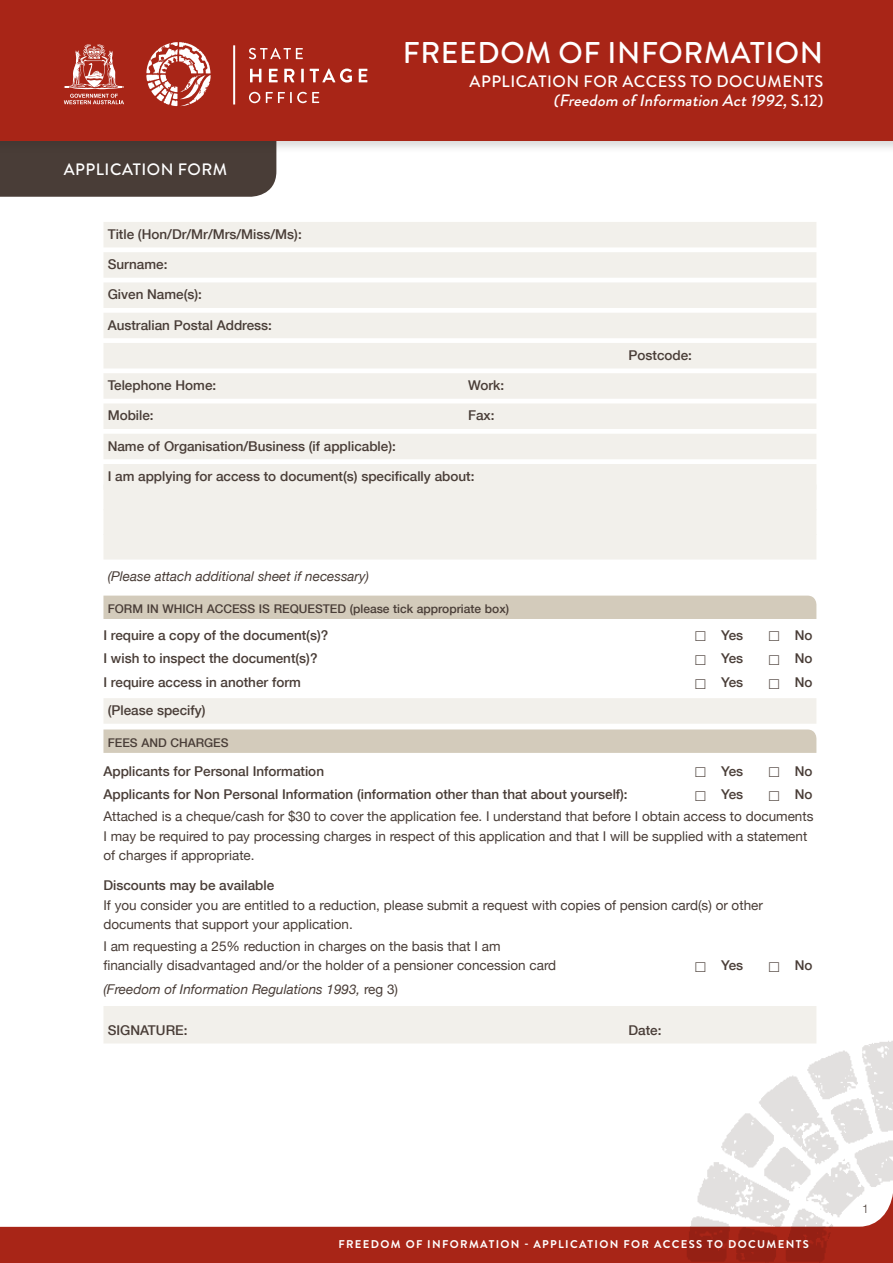
<style>
.page{position:relative;width:893px;height:1263px;background:#fff}
.page>*{position:absolute;margin:0;border:0;box-sizing:border-box;transform-origin:0 0}
.t1{font:500 30px "Brandon Grotesque";letter-spacing:.02em;color:#fff}
.t2{font:500 16.5px/19.5px "Brandon Grotesque";letter-spacing:.03em;color:#fff;text-align:right}
.t3{font:500 13.5px "Helvetica Neue";color:#493d37}
.t4{font:13.5px/19.5px "Helvetica Neue";color:#493d37}
.t5{font:italic 13.5px "Helvetica Neue";color:#493d37}
.t6{font:500 12px "Helvetica Neue";color:#493d37}
.t7{font:300 12px "Helvetica Neue LT Std";color:#493d37}
.t8{font:700 11.25px "Brandon Grotesque";letter-spacing:.12em;color:#fff}
.s1{font-style:italic}
.s2{font-style:normal}
</style>
<div class="page">
<div style="left:103px;top:222px;width:713px;height:25px;background:#f2f0eb"></div>
<div style="left:103px;top:252px;width:713px;height:26px;background:#f2f0eb"></div>
<div style="left:103px;top:282px;width:713px;height:26px;background:#f2f0eb"></div>
<div style="left:103px;top:313px;width:713px;height:25px;background:#f2f0eb"></div>
<div style="left:103px;top:343px;width:713px;height:25px;background:#f2f0eb"></div>
<div style="left:103px;top:373px;width:713px;height:26px;background:#f2f0eb"></div>
<div style="left:103px;top:403px;width:713px;height:26px;background:#f2f0eb"></div>
<div style="left:103px;top:434px;width:713px;height:25px;background:#f2f0eb"></div>
<div style="left:103px;top:464px;width:713px;height:25px;background:#f2f0eb"></div>
<div style="left:103px;top:484px;width:713px;height:26px;background:#f2f0eb"></div>
<div style="left:103px;top:509px;width:713px;height:26px;background:#f2f0eb"></div>
<div style="left:103px;top:534px;width:713px;height:25px;background:#f2f0eb"></div>
<div style="left:103px;top:698px;width:713px;height:26px;background:#f2f0eb"></div>
<div style="left:103px;top:1006px;width:713px;height:37px;background:#f2f0eb"></div>
<div style="left:103px;top:596px;width:713px;height:23px;background:#d3cbbb"></div>
<div style="left:103px;top:729px;width:713px;height:24px;background:#d3cbbb"></div>
<div style="left:0;top:1226px;width:676px;height:37px;background:#a82517"></div>
<img style="left:676px;top:1041px;width:217px;height:222px">
<div style="left:0;top:153px;width:276px;height:44px;background:#493d37"></div>
<div style="left:0;top:0;width:893px;height:153px;background:#231f20;opacity:.17"></div>
<div style="left:0;top:0;width:893px;height:141px;background:#a82517"></div>
<svg style="left:64px;top:44px;width:60px;height:60px"></svg>
<svg style="left:249px;top:48px;width:54px;height:11px"></svg>
<svg style="left:250px;top:69px;width:11px;height:13px"></svg>
<svg style="left:269px;top:69px;width:9px;height:13px"></svg>
<svg style="left:284px;top:69px;width:10px;height:13px"></svg>
<svg style="left:301px;top:69px;width:3px;height:13px"></svg>
<svg style="left:310px;top:69px;width:42px;height:14px"></svg>
<svg style="left:359px;top:69px;width:8px;height:13px"></svg>
<svg style="left:249px;top:92px;width:11px;height:11px"></svg>
<svg style="left:266px;top:92px;width:53px;height:11px"></svg>
<hr style="left:233px;top:45px;width:2px;height:59px;background:#fff">
<svg style="left:146px;top:42px;width:65px;height:64px"></svg>
<p class="t2" style="left:64px;top:159px;width:165px">APPLICATION FORM</p>
<p class="t3" style="left:108px;top:226px;width:196px">Title (Hon/Dr/Mr/Mrs/Miss/Ms):</p>
<p class="t3" style="left:108px;top:256px;width:61px">Surname:</p>
<p class="t3" style="left:108px;top:287px;width:96px">Given Name(s):</p>
<p class="t3" style="left:108px;top:317px;width:166px">Australian Postal Address:</p>
<h1 class="t1" style="left:403px;top:32px;width:422px">FREEDOM OF INFORMATION</h1>
<p class="t2" style="left:470px;top:72px;width:355px">APPLICATION FOR ACCESS TO DOCUMENTS <span class="s1">(Freedom of I nformation Act1992,</span>S . 1 2 )</p>
<p class="t3" style="left:628px;top:347px;width:65px">Postcode:</p>
<p class="t3" style="left:108px;top:377px;width:110px">Telephone Home:</p>
<p class="t3" style="left:468px;top:377px;width:38px">Work:</p>
<p class="t3" style="left:108px;top:408px;width:48px">Mobile:</p>
<p class="t3" style="left:468px;top:408px;width:28px">Fax:</p>
<p class="t3" style="left:108px;top:438px;width:290px">Name of Organisation/Business (if applicable):</p>
<p class="t3" style="left:108px;top:468px;width:368px">I am applying for access to document(s) specifically about:</p>
<p class="t5" style="left:108px;top:568px;width:263px">(Please attach additional sheet if necessary)</p>
<p class="t6" style="left:108px;top:601px;width:18px">Form</p>
<p class="t6" style="left:147px;top:601px;width:25px">in whi</p>
<p class="t6" style="left:186px;top:601px;width:55px">ch access</p>
<p class="t6" style="left:259px;top:601px;width:49px">is Requested</p>
<p class="t6" style="left:350px;top:601px;width:161px">(please tick appropriate box)</p>
<p class="t3" style="left:103px;top:627px;width:226px">I require a copy of the document(s)?</p>
<p class="t3" style="left:721px;top:627px;width:24px">Yes</p>
<p class="t3" style="left:795px;top:627px;width:19px">No</p>
<p class="t3" style="left:103px;top:650px;width:216px">I wish to inspect the document(s)?</p>
<p class="t3" style="left:721px;top:650px;width:24px">Yes</p>
<p class="t3" style="left:795px;top:650px;width:19px">No</p>
<p class="t3" style="left:103px;top:674px;width:199px">I require access in another form</p>
<p class="t3" style="left:721px;top:674px;width:24px">Yes</p>
<p class="t3" style="left:795px;top:674px;width:19px">No</p>
<p class="t3" style="left:108px;top:702px;width:99px">(Please specify)</p>
<p class="t6" style="left:108px;top:735px;width:16px">Fees</p>
<p class="t6" style="left:141px;top:735px;width:10px">and</p>
<p class="t6" style="left:170px;top:735px;width:18px">charges</p>
<p class="t3" style="left:103px;top:763px;width:222px">Applicants for Personal Information</p>
<p class="t3" style="left:721px;top:763px;width:24px">Yes</p>
<p class="t3" style="left:795px;top:763px;width:19px">No</p>
<p class="t3" style="left:103px;top:786px;width:526px">Applicants for Non Personal Information (information other than that about yourself):</p>
<p class="t3" style="left:721px;top:786px;width:24px">Yes</p>
<p class="t3" style="left:795px;top:786px;width:19px">No</p>
<p class="t4" style="left:103px;top:806px;width:711px">Attached is a cheque/cash for $30 to cover the application fee. I understand that before I obtain access to documents<br>I may be required to pay processing charges in respect of this application and that I will be supplied with a statement of charges if appropriate.</p>
<p class="t3" style="left:103px;top:877px;width:172px">Discounts may be available</p>
<p class="t4" style="left:103px;top:895px;width:661px">If you consider you are entitled to a reduction, please submit a request with copies of pension card(s) or other documents that support your application.</p>
<p class="t4" style="left:103px;top:936px;width:454px">I am requesting a 25% reduction in charges on the basis that I am financially disadvantaged and/or the holder of a pensioner concession card</p>
<p class="t3" style="left:721px;top:957px;width:24px">Yes</p>
<p class="t3" style="left:795px;top:957px;width:19px">No</p>
<p class="t5" style="left:103px;top:981px;width:296px">(Freedom of Information Regulations 1993, <span class="s2">reg 3)</span></p>
<p class="t3" style="left:108px;top:1022px;width:81px">SIGNATURE:</p>
<p class="t3" style="left:628px;top:1022px;width:35px">Date:</p>
<p class="t8" style="left:338px;top:1236px;width:472px">FREEDOM OF INFORMATION - APPLICATION FOR ACCESS TO DOCUMENTS</p>
<p class="t7" style="left:862px;top:1202px;width:8px">1</p>
</div>
